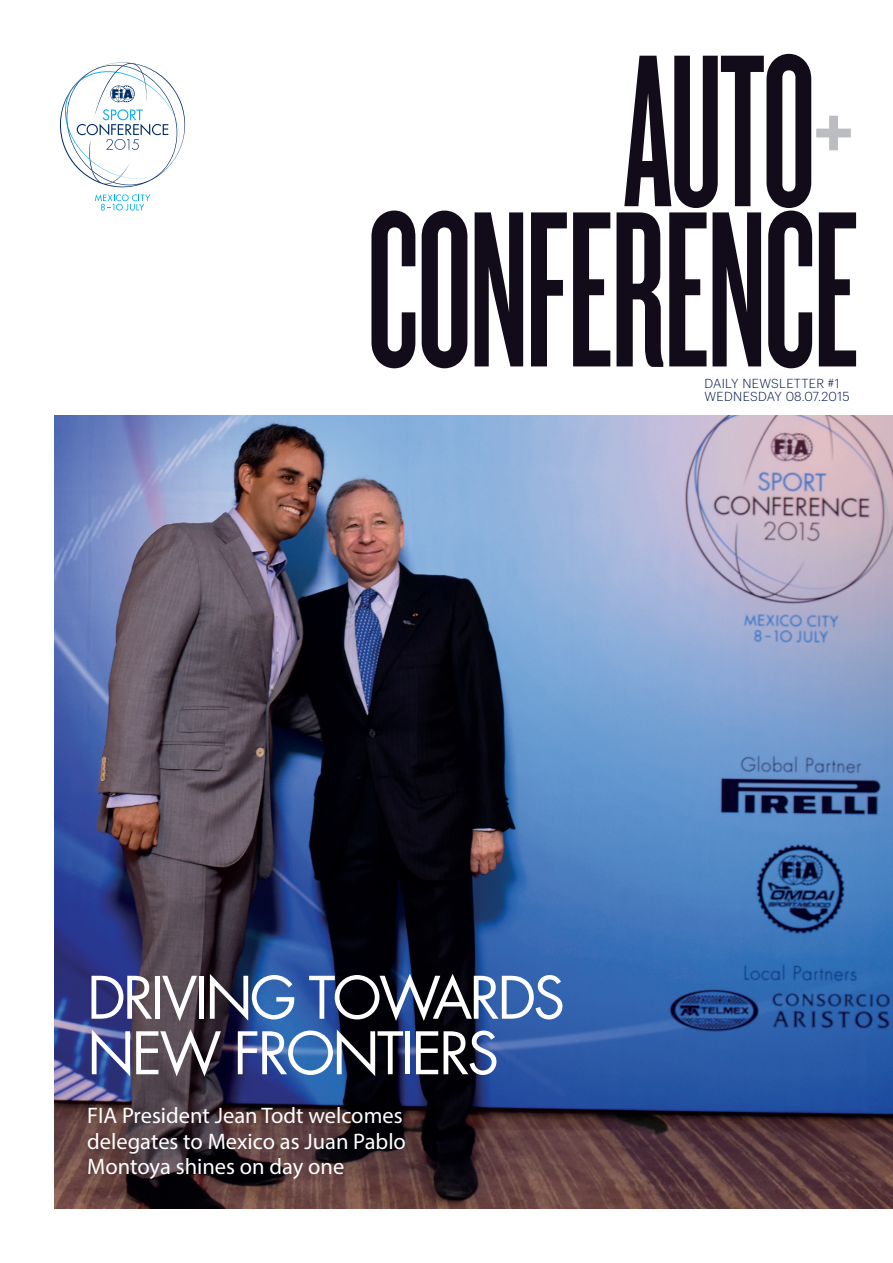
<style>
.page{position:relative;width:893px;height:1263px;background:#fff}
.page>*{position:absolute;margin:0;border:0;box-sizing:border-box;transform-origin:0 0}
.t1{font:231.3px "Knockout HTF46 Flyweight";letter-spacing:-.01em;color:#120b19}
.t2{font:225.9px "Knockout HTF46 Flyweight";color:#120b19}
.t3{font:57px/55.5px "Futura Std";letter-spacing:-.05em;color:#fff}
.t4{font:22.5px/25.5px "Myriad Pro";color:#fff}
.t5{font:300 12.75px/13px "Graphik";letter-spacing:.025em;color:#00174a}
</style>
<div class="page">
<div style="left:829px;top:116px;width:9px;height:34px;background:#bcbdc0"></div>
<div style="left:816px;top:129px;width:35px;height:8px;background:#bcbdc0"></div>
<img style="left:55px;top:415px;width:838px;height:794px">
<svg style="left:60px;top:62px;width:125px;height:125px"></svg>
<svg style="left:95px;top:194px;width:55px;height:17px"></svg>
<h2 class="t2" style="left:623px;top:21px;width:194px">AUTO</h2>
<h1 class="t1" style="left:367px;top:177px;width:494px">CONFERENCE</h1>
<p class="t5" style="left:705px;top:375px;width:147px">DAILY NEWSLETTER #1<br>WEDNESDAY 08.07.2015</p>
<h3 class="t3" style="left:87px;top:971px;width:479px">DRIVING TOWARDS<br>NEW FRONTIERS</h3>
<p class="t4" style="left:87px;top:1103px;width:320px">FIA President Jean Todt welcomes delegates to Mexico as Juan Pablo<br>Montoya shines on day one</p>
</div>
